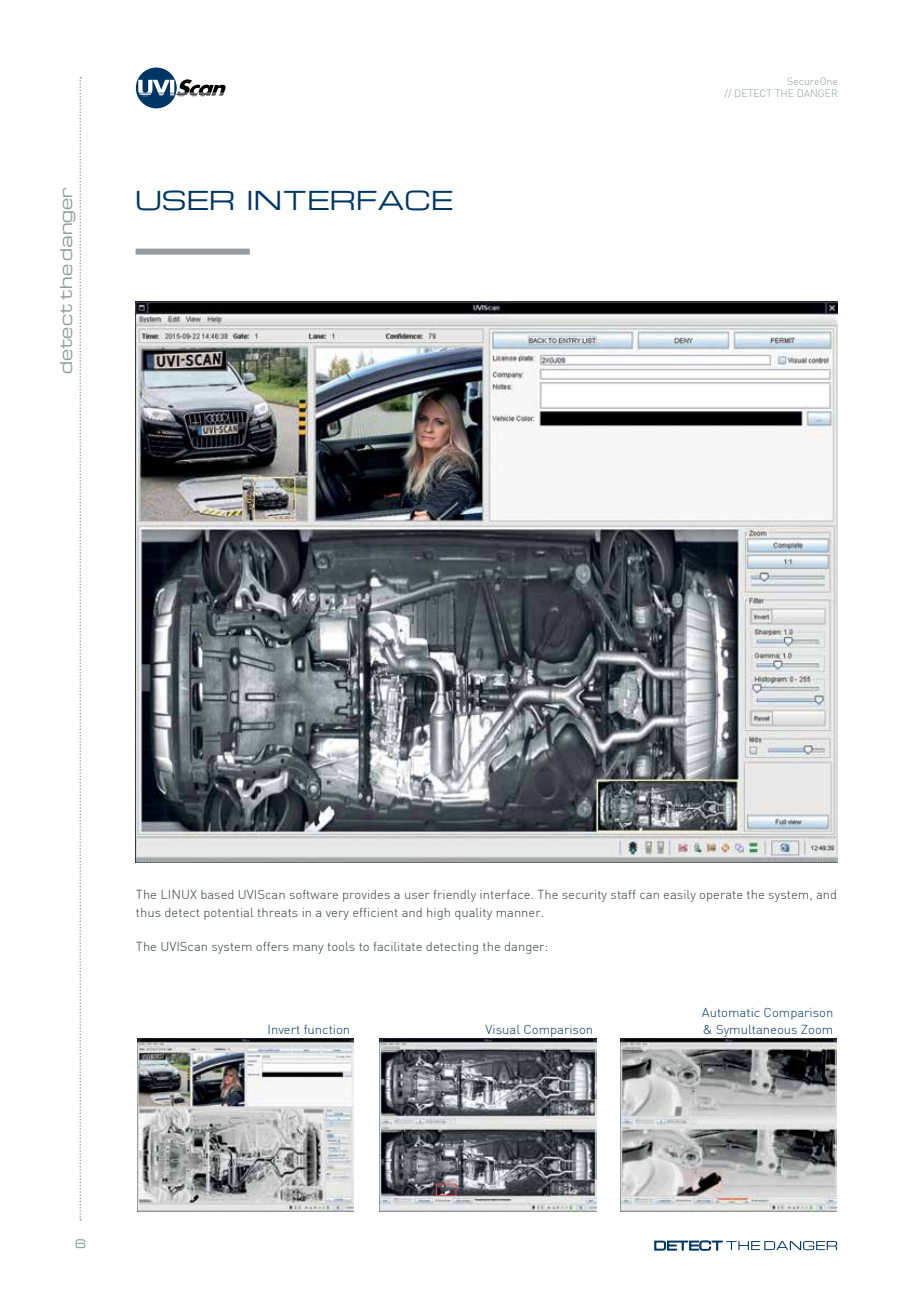
<style>
.page{position:relative;width:923px;height:1297px;background:#fff}
.page>*{position:absolute;margin:0;border:0;box-sizing:border-box;transform-origin:0 0}
.t1{font:25.5px "Michroma";color:#003663}
.t2{font:16.05px "Michroma";color:#969c9b}
.t3{font:300 12.75px/17.2px "DIN";color:#373b3e}
.t4{font:300 12.75px/17.2px "DIN";color:#003663}
.t5{font:12px "Eurostile Extended";color:#969c9b}
.t6{font:300 10.5px/12.6px "DIN";color:#969c9b;text-align:right}
</style>
<div class="page">
<svg style="left:654px;top:1240px;width:183px;height:11px"></svg>
<div style="left:136px;top:68px;width:41px;height:40px;background:#003663;border-radius:50%"></div>
<svg style="left:138px;top:79px;width:88px;height:17px"></svg>
<img style="left:136px;top:301px;width:701px;height:561px">
<div style="left:136px;top:249px;width:114px;height:6px;background:#969c9b"></div>
<img style="left:137px;top:1039px;width:217px;height:173px">
<svg style="left:79px;top:77px;width:2px;height:1143px"></svg>
<img style="left:380px;top:1039px;width:216px;height:173px">
<img style="left:620px;top:1039px;width:217px;height:173px">
<div style="left:436px;top:1184px;width:20px;height:12px;border:1px solid #ef4659"></div>
<p class="t2" style="left:57px;top:374px;width:188px;rotate:-90deg">detect the danger</p>
<h1 class="t1" style="left:136px;top:186px;width:319px">USER INTERFACE</h1>
<p class="t6" style="left:724px;top:75px;width:115px">SecureOne<br>// DETECT THE DANGER</p>
<p class="t3" style="left:136px;top:886px;width:703px">The LINUX based UVIScan software provides a user friendly interface. The security staff can easily operate the system, and thus detect potential threats in a very efficient and high quality manner.</p>
<p class="t3" style="left:136px;top:938px;width:414px">The UVIScan system offers many tools to facilitate detecting the danger:</p>
<p class="t4" style="left:267px;top:1021px;width:84px">Invert function</p>
<p class="t4" style="left:485px;top:1021px;width:109px">Visual Comparison</p>
<p class="t4" style="left:702px;top:1004px;width:133px">Automatic Comparison &amp; Symultaneous Zoom</p>
<p class="t5" style="left:75px;top:1236px;width:13px">6</p>
</div>
